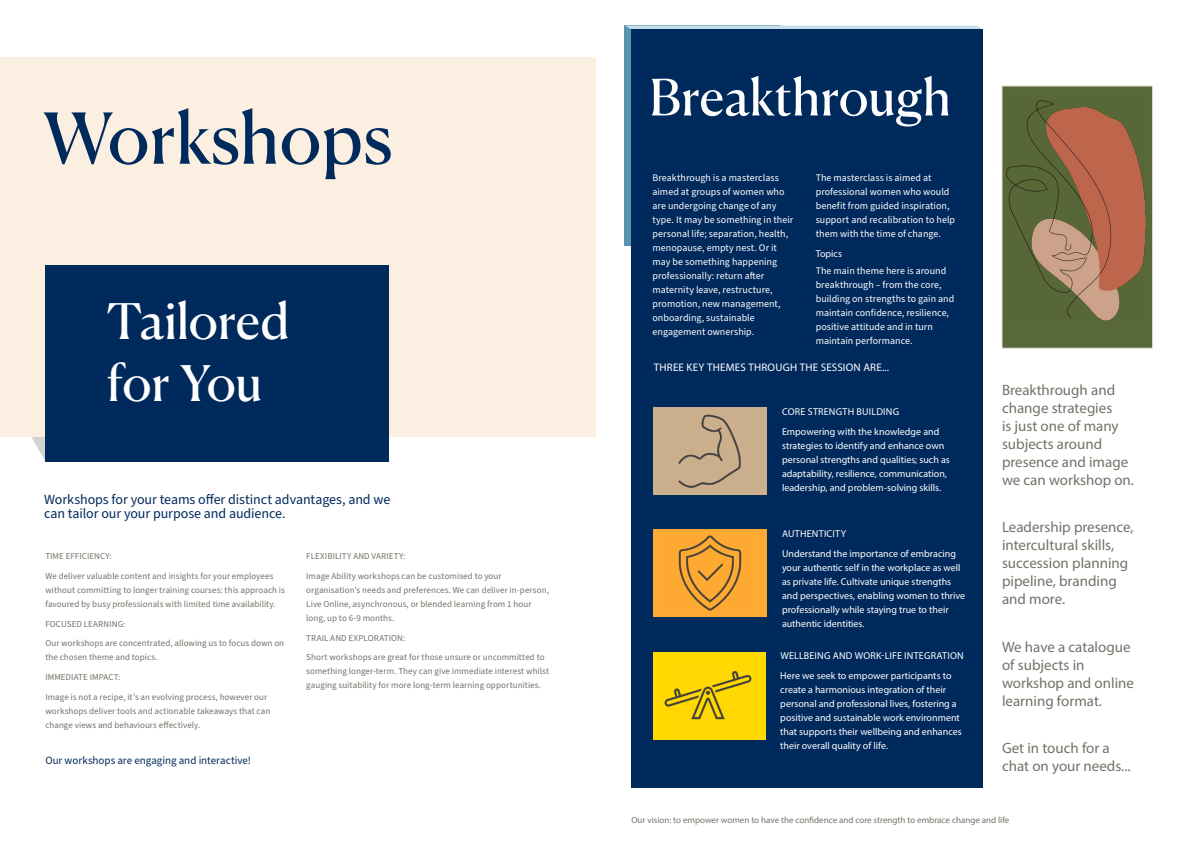
<style>
.page{position:relative;width:1191px;height:842px;background:#fff}
.page>*{position:absolute;margin:0;border:0;box-sizing:border-box;transform-origin:0 0}
.t1{font:70px "Canela Deck Trial";color:#00295c}
.t2{font:50px "Canela Deck Trial";letter-spacing:-.005em;color:#fff}
.t3{font:49px/62px "Canela Deck Trial";letter-spacing:-.01em;color:#fff}
.t4{font:15px/18px "Myriad Pro";color:#747268}
.t5{font:14px/14px "Source Sans Pro";letter-spacing:-.005em;color:#00295c}
.t6{font:11px "Source Sans Pro";color:#00295c}
.t7{font:11px "Myriad Pro";letter-spacing:.02em;color:#fff}
.t8{font:10px/14px "Myriad Pro";color:#fff}
.t9{font:10px/14px "Source Sans Pro";color:#fff}
.t10{font:9px/19.7px "Source Sans Pro";letter-spacing:.005em;color:#747268}
.t11{font:9px "Myriad Pro";color:#747268}
</style>
<div class="page">
<div style="left:624px;top:25px;width:156px;height:221px;background:#5795ad"></div>
<svg style="left:31px;top:437px;width:14px;height:23px"></svg>
<svg style="left:625px;top:25px;width:357px;height:4px"></svg>
<div style="left:631px;top:29px;width:352px;height:759px;background:#00295c"></div>
<div style="left:653px;top:530px;width:114px;height:87px;background:#ffaa32"></div>
<div style="left:0;top:57px;width:595px;height:380px;background:#fbefe1"></div>
<div style="left:1001px;top:85px;width:152px;height:264px;background:#586838;border:1px solid #e2e1df"></div>
<div style="left:653px;top:652px;width:113px;height:87px;background:#ffd900"></div>
<img style="left:664px;top:671px;width:88px;height:49px">
<div style="left:653px;top:408px;width:114px;height:87px;background:#ccaf8d"></div>
<img style="left:678px;top:414px;width:63px;height:74px">
<img style="left:678px;top:535px;width:64px;height:75px">
<img style="left:1006px;top:101px;width:139px;height:219px">
<div style="left:45px;top:265px;width:344px;height:196px;background:#00295c"></div>
<h1 class="t1" style="left:43px;top:108px;width:351px">Workshops</h1>
<h3 class="t3" style="left:106px;top:294px;width:185px">Tailored for You</h3>
<h3 class="t5" style="left:44px;top:492px;width:348px">Workshops for your teams offer distinct advantages, and we can tailor our your purpose and audience.</h3>
<p class="t10" style="left:45px;top:547px;width:229px">TIME EFFICIENCY:<br>We deliver valuable content and insights for your employees</p>
<p class="t10" style="left:45px;top:583px;width:241px;line-height:14px">without committing to longer training courses: this approach is favoured by busy professionals with limited time availability.</p>
<p class="t10" style="left:45px;top:614px;width:240px">FOCUSED LEARNING:<br>Our workshops are concentrated, allowing us to focus down on</p>
<p class="t10" style="left:45px;top:648px;width:223px">the chosen theme and topics.<br>IMMEDIATE IMPACT:<br>Image is not a recipe, it’s an evolving process, however our</p>
<p class="t10" style="left:45px;top:704px;width:226px;line-height:14px">workshops deliver tools and actionable takeaways that can change views and behaviours effectively.</p>
<p class="t6" style="left:45px;top:753px;width:207px">Our workshops are engaging and interactive!</p>
<p class="t10" style="left:306px;top:547px;width:197px">FLEXIBILITY AND VARIETY:<br>Image Ability workshops can be customised to your</p>
<p class="t10" style="left:306px;top:583px;width:244px;line-height:14px">organisation’s needs and preferences. We can deliver in-person,<br>Live Online, asynchronous, or blended learning from 1 hour long, up to 6-9 months.</p>
<p class="t10" style="left:306px;top:628px;width:240px">TRAIL AND EXPLORATION:<br>Short workshops are great for those unsure or uncommitted to</p>
<p class="t10" style="left:306px;top:664px;width:244px;line-height:14px">something longer-term. They can give immediate interest whilst gauging suitability for more long-term learning opportunities.</p>
<h2 class="t2" style="left:649px;top:76px;width:303px">Breakthrough</h2>
<p class="t9" style="left:652px;top:171px;width:142px">Breakthrough is a masterclass aimed at groups of women who are undergoing change of any type. It may be something in their personal life; separation, health, menopause, empty nest. Or it may be something happening professionally: return after maternity leave, restructure, promotion, new management, onboarding, sustainable engagement ownership.</p>
<p class="t9" style="left:815px;top:171px;width:141px">The masterclass is aimed at professional women who would benefit from guided inspiration, support and recalibration to help them with the time of change.</p>
<p class="t8" style="left:815px;top:246px;width:28px">Topics</p>
<p class="t9" style="left:815px;top:264px;width:140px">The main theme here is around breakthrough – from the core, building on strengths to gain and maintain confidence, resilience, positive attitude and in turn maintain performance.</p>
<p class="t7" style="left:654px;top:361px;width:237px">THREE KEY THEMES THROUGH THE SESSION ARE...</p>
<p class="t8" style="left:782px;top:402px;width:159px;line-height:19.7px">CORE STRENGTH BUILDING<br>Empowering with the knowledge and</p>
<p class="t8" style="left:782px;top:439px;width:169px">strategies to identify and enhance own personal strengths and qualities; such as adaptability, resilience, communication, leadership, and problem-solving skills.</p>
<p class="t8" style="left:782px;top:524px;width:175px;line-height:19.7px">AUTHENTICITY<br>Understand the importance of embracing</p>
<p class="t8" style="left:782px;top:561px;width:185px">your authentic self in the workplace as well as private life. Cultivate unique strengths and perspectives, enabling women to thrive professionally while staying true to their authentic identities.</p>
<p class="t8" style="left:780px;top:646px;width:185px;line-height:19.7px">WELLBEING AND WORK-LIFE INTEGRATION<br>Here we seek to empower participants to</p>
<p class="t8" style="left:780px;top:683px;width:183px">create a harmonious integration of their personal and professional lives, fostering a positive and sustainable work environment that supports their wellbeing and enhances their overall quality of life.</p>
<h3 class="t4" style="left:1002px;top:381px;width:134px">Breakthrough and change strategies<br>is just one of many subjects around presence and image we can workshop on.</h3>
<h3 class="t4" style="left:1002px;top:518px;width:133px">Leadership presence, intercultural skills, succession planning pipeline, branding and more.</h3>
<h3 class="t4" style="left:1002px;top:637px;width:133px">We have a catalogue of subjects in workshop and online learning format.</h3>
<h3 class="t4" style="left:1002px;top:739px;width:130px">Get in touch for a chat on your needs...</h3>
<p class="t11" style="left:631px;top:814px;width:379px">Our vision: to empower women to have the confidence and core strength to embrace change and life</p>
</div>
